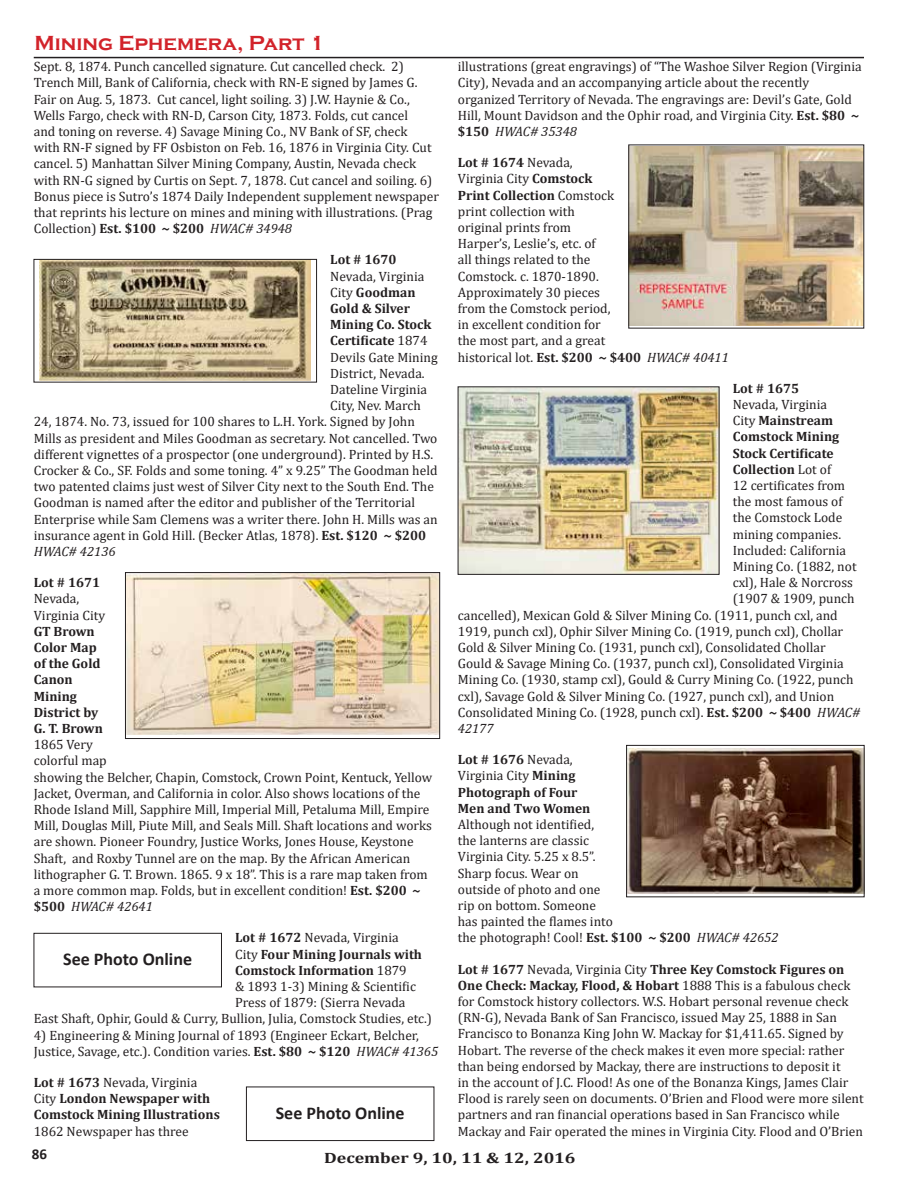
<style>
.page{position:relative;width:918px;height:1188px;background:#fff}
.page>*{position:absolute;margin:0;border:0;box-sizing:border-box;transform-origin:0 0}
.t1{font:700 21px "Copperplate Gothic";color:#d2232a}
.t2{font:700 18px "Calibri";color:#231f20}
.t3{font:700 15px "Cambria";color:#231f20;scale:1.2 1}
.t4{font:700 15px "Calibri";color:#231f20}
.t5{font:13.5px/16.2px "Cambria";color:#231f20}
.t6{font:700 13.5px/16.2px "Cambria";color:#231f20}
.t7{font:italic 13.5px "Cambria";color:#231f20}
.s1{font-weight:700}
.s2{font-style:italic}
.s3{font-weight:400}
</style>
<div class="page">
<hr style="left:34px;top:57px;width:830px;height:1px;background:#231f20">
<img style="left:628px;top:748px;width:234px;height:146px">
<div style="left:626px;top:745px;width:238px;height:152px;border:1px solid #231f20"></div>
<img style="left:127px;top:574px;width:311px;height:161px">
<div style="left:125px;top:572px;width:315px;height:167px;border:1px solid #231f20"></div>
<img style="left:631px;top:147px;width:231px;height:178px">
<img style="left:460px;top:389px;width:257px;height:184px">
<div style="left:246px;top:1087px;width:188px;height:54px;border:1px solid #231f20"></div>
<div style="left:34px;top:933px;width:188px;height:54px;border:1px solid #231f20"></div>
<img style="left:40px;top:261px;width:271px;height:119px">
<div style="left:34px;top:259px;width:283px;height:123px;border:1px solid #231f20"></div>
<h1 class="t1" style="left:35px;top:31px;width:292px">Mining Ephemera, Part 1</h1>
<p class="t5" style="left:34px;top:58px;width:407px">Sept. 8, 1874. Punch cancelled signature. Cut cancelled check. 2)<br>Trench Mill, Bank of California, check with RN-E signed by James G.<br>Fair on Aug. 5, 1873. Cut cancel, light soiling. 3) J.W. Haynie &amp; Co., Wells Fargo, check with RN-D, Carson City, 1873. Folds, cut cancel<br>and toning on reverse. 4) Savage Mining Co., NV Bank of SF, check<br>with RN-F signed by FF Osbiston on Feb. 16, 1876 in Virginia City. Cut cancel. 5) Manhattan Silver Mining Company, Austin, Nevada check with RN-G signed by Curtis on Sept. 7, 1878. Cut cancel and soiling. 6)<br>Bonus piece is Sutro’s 1874 Daily Independent supplement newspaper that reprints his lecture on mines and mining with illustrations. (Prag Collection) <span class="s1">Est. $100 ~ $200</span> <span class="s2">HWAC# 34948</span></p>
<p class="t6" style="left:330px;top:251px;width:68px">Lot # 1670</p>
<p class="t5" style="left:330px;top:268px;width:96px">Nevada, Virginia</p>
<p class="t6" style="left:330px;top:284px;width:87px"><span class="s3">City</span> Goodman</p>
<p class="t6" style="left:330px;top:300px;width:81px">Gold &amp; Silver</p>
<p class="t6" style="left:330px;top:316px;width:103px">Mining Co. Stock</p>
<p class="t6" style="left:330px;top:332px;width:99px">Certificate <span class="s3">1874</span></p>
<p class="t5" style="left:330px;top:349px;width:109px">Devils Gate Mining</p>
<p class="t5" style="left:330px;top:365px;width:96px">District, Nevada.</p>
<p class="t5" style="left:330px;top:381px;width:98px">Dateline Virginia</p>
<p class="t5" style="left:330px;top:397px;width:92px">City, Nev. March</p>
<p class="t5" style="left:34px;top:414px;width:383px">24, 1874. No. 73, issued for 100 shares to L.H. York. Signed by John</p>
<p class="t5" style="left:34px;top:430px;width:405px">Mills as president and Miles Goodman as secretary. Not cancelled. Two</p>
<p class="t5" style="left:34px;top:446px;width:401px">different vignettes of a prospector (one underground). Printed by H.S.</p>
<p class="t5" style="left:34px;top:462px;width:405px">Crocker &amp; Co., SF. Folds and some toning. 4” x 9.25” The Goodman held</p>
<p class="t5" style="left:34px;top:478px;width:402px">two patented claims just west of Silver City next to the South End. The</p>
<p class="t5" style="left:34px;top:495px;width:383px">Goodman is named after the editor and publisher of the Territorial</p>
<p class="t5" style="left:34px;top:511px;width:405px">Enterprise while Sam Clemens was a writer there. John H. Mills was an</p>
<p class="t5" style="left:34px;top:527px;width:394px">insurance agent in Gold Hill. (Becker Atlas, 1878). <span class="s1">Est. $120 ~ $200</span></p>
<p class="t7" style="left:34px;top:542px;width:83px">HWAC# 42136</p>
<p class="t6" style="left:34px;top:574px;width:68px">Lot # 1671</p>
<p class="t5" style="left:34px;top:591px;width:73px">Nevada,<br>Virginia City</p>
<p class="t6" style="left:34px;top:623px;width:71px">GT Brown<br>Color Map of the Gold<br>Canon<br>Mining<br>District by<br>G. T. Brown</p>
<p class="t5" style="left:34px;top:736px;width:400px">1865 Very<br>colorful map<br>showing the Belcher, Chapin, Comstock, Crown Point, Kentuck, Yellow Jacket, Overman, and California in color. Also shows locations of the Rhode Island Mill, Sapphire Mill, Imperial Mill, Petaluma Mill, Empire Mill, Douglas Mill, Piute Mill, and Seals Mill. Shaft locations and works are shown. Pioneer Foundry, Justice Works, Jones House, Keystone Shaft, and Roxby Tunnel are on the map. By the African American lithographer G. T. Brown. 1865. 9 x 18”. This is a rare map taken from a more common map. Folds, but in excellent condition! <span class="s1">Est. $200 ~ $500</span> <span class="s2">HWAC# 42641</span></p>
<p class="t5" style="left:235px;top:930px;width:165px"><span class="s1">Lot # 1672</span> Nevada, Virginia</p>
<p class="t6" style="left:235px;top:945px;width:188px"><span class="s3">City</span> Four Mining Journals with</p>
<p class="t6" style="left:235px;top:962px;width:173px">Comstock Information <span class="s3">1879</span></p>
<p class="t5" style="left:235px;top:978px;width:182px">&amp; 1893 1-3) Mining &amp; Scientific</p>
<p class="t5" style="left:235px;top:994px;width:172px">Press of 1879: (Sierra Nevada</p>
<p class="t5" style="left:34px;top:1011px;width:400px">East Shaft, Ophir, Gould &amp; Curry, Bullion, Julia, Comstock Studies, etc.)</p>
<p class="t5" style="left:34px;top:1027px;width:406px">4) Engineering &amp; Mining Journal of 1893 (Engineer Eckart, Belcher,<br>Justice, Savage, etc.). Condition varies. <span class="s1">Est. $80 ~ $120</span> <span class="s2">HWAC# 41365</span></p>
<p class="t6" style="left:34px;top:1074px;width:188px">Lot # 1673 <span class="s3">Nevada, Virginia<br>City</span> London Newspaper with<br>Comstock Mining Illustrations</p>
<p class="t5" style="left:34px;top:1123px;width:156px">1862 Newspaper has three</p>
<h2 class="t2" style="left:63px;top:946px;width:130px">See Photo Online</h2>
<h2 class="t2" style="left:276px;top:1100px;width:130px">See Photo Online</h2>
<p class="t5" style="left:458px;top:58px;width:405px">illustrations (great engravings) of “The Washoe Silver Region (Virginia City), Nevada and an accompanying article about the recently organized Territory of Nevada. The engravings are: Devil’s Gate, Gold Hill, Mount Davidson and the Ophir road, and Virginia City. <span class="s1">Est. $80 ~ $150</span> <span class="s2">HWAC# 35348</span></p>
<p class="t5" style="left:458px;top:154px;width:273px"><span class="s1">Lot # 1674</span> Nevada,<br>Virginia City <span class="s1">Comstock<br>Print Collection</span> Comstock<br>print collection with<br>original prints from<br>Harper’s, Leslie’s, etc. of<br>all things related to the<br>Comstock. c. 1870-1890.<br>Approximately 30 pieces<br>from the Comstock period,<br>in excellent condition for<br>the most part, and a great<br>historical lot. <span class="s1">Est. $200 ~ $400</span> <span class="s2">HWAC# 40411</span></p>
<p class="t6" style="left:733px;top:380px;width:68px">Lot # 1675</p>
<p class="t5" style="left:733px;top:396px;width:96px">Nevada, Virginia</p>
<p class="t6" style="left:733px;top:412px;width:102px"><span class="s3">City</span> Mainstream</p>
<p class="t6" style="left:733px;top:428px;width:108px">Comstock Mining</p>
<p class="t6" style="left:733px;top:444px;width:102px">Stock Certificate</p>
<p class="t6" style="left:733px;top:461px;width:100px">Collection <span class="s3">Lot of</span></p>
<p class="t5" style="left:733px;top:477px;width:114px">12 certificates from</p>
<p class="t5" style="left:733px;top:493px;width:111px">the most famous of</p>
<p class="t5" style="left:733px;top:510px;width:111px">the Comstock Lode</p>
<p class="t5" style="left:733px;top:526px;width:110px">mining companies.</p>
<p class="t5" style="left:733px;top:542px;width:115px">Included: California</p>
<p class="t5" style="left:733px;top:558px;width:125px">Mining Co. (1882, not</p>
<p class="t5" style="left:733px;top:574px;width:122px">cxl), Hale &amp; Norcross</p>
<p class="t5" style="left:733px;top:591px;width:123px">(1907 &amp; 1909, punch</p>
<p class="t5" style="left:458px;top:607px;width:381px">cancelled), Mexican Gold &amp; Silver Mining Co. (1911, punch cxl, and</p>
<p class="t5" style="left:458px;top:623px;width:387px">1919, punch cxl), Ophir Silver Mining Co. (1919, punch cxl), Chollar</p>
<p class="t5" style="left:458px;top:639px;width:369px">Gold &amp; Silver Mining Co. (1931, punch cxl), Consolidated Chollar</p>
<p class="t5" style="left:458px;top:655px;width:387px">Gould &amp; Savage Mining Co. (1937, punch cxl), Consolidated Virginia</p>
<p class="t5" style="left:458px;top:672px;width:397px">Mining Co. (1930, stamp cxl), Gould &amp; Curry Mining Co. (1922, punch</p>
<p class="t5" style="left:458px;top:688px;width:378px">cxl), Savage Gold &amp; Silver Mining Co. (1927, punch cxl), and Union</p>
<p class="t5" style="left:458px;top:704px;width:404px">Consolidated Mining Co. (1928, punch cxl). <span class="s1">Est. $200 ~ $400</span> <span class="s2">HWAC#</span></p>
<p class="t7" style="left:458px;top:719px;width:37px">42177</p>
<p class="t6" style="left:458px;top:751px;width:134px">Lot # 1676 <span class="s3">Nevada,<br>Virginia City</span> Mining<br>Photograph of Four<br>Men and Two Women</p>
<p class="t5" style="left:458px;top:816px;width:322px">Although not identified,<br>the lanterns are classic<br>Virginia City. 5.25 x 8.5”.<br>Sharp focus. Wear on<br>outside of photo and one<br>rip on bottom. Someone<br>has painted the flames into<br>the photograph! Cool! <span class="s1">Est. $100 ~ $200</span> <span class="s2">HWAC# 42652</span></p>
<p class="t5" style="left:458px;top:961px;width:407px"><span class="s1">Lot # 1677</span> Nevada, Virginia City <span class="s1">Three Key Comstock Figures on One Check: Mackay, Flood, &amp; Hobart</span> 1888 This is a fabulous check for Comstock history collectors. W.S. Hobart personal revenue check (RN-G), Nevada Bank of San Francisco, issued May 25, 1888 in San Francisco to Bonanza King John W. Mackay for $1,411.65. Signed by Hobart. The reverse of the check makes it even more special: rather than being endorsed by Mackay, there are instructions to deposit it<br>in the account of J.C. Flood! As one of the Bonanza Kings, James Clair Flood is rarely seen on documents. O’Brien and Flood were more silent partners and ran financial operations based in San Francisco while Mackay and Fair operated the mines in Virginia City. Flood and O’Brien</p>
<p class="t4" style="left:32px;top:1144px;width:17px">86</p>
<p class="t3" style="left:324px;top:1147px;width:211px">December 9, 10, 11 &amp; 12, 2016</p>
</div>
